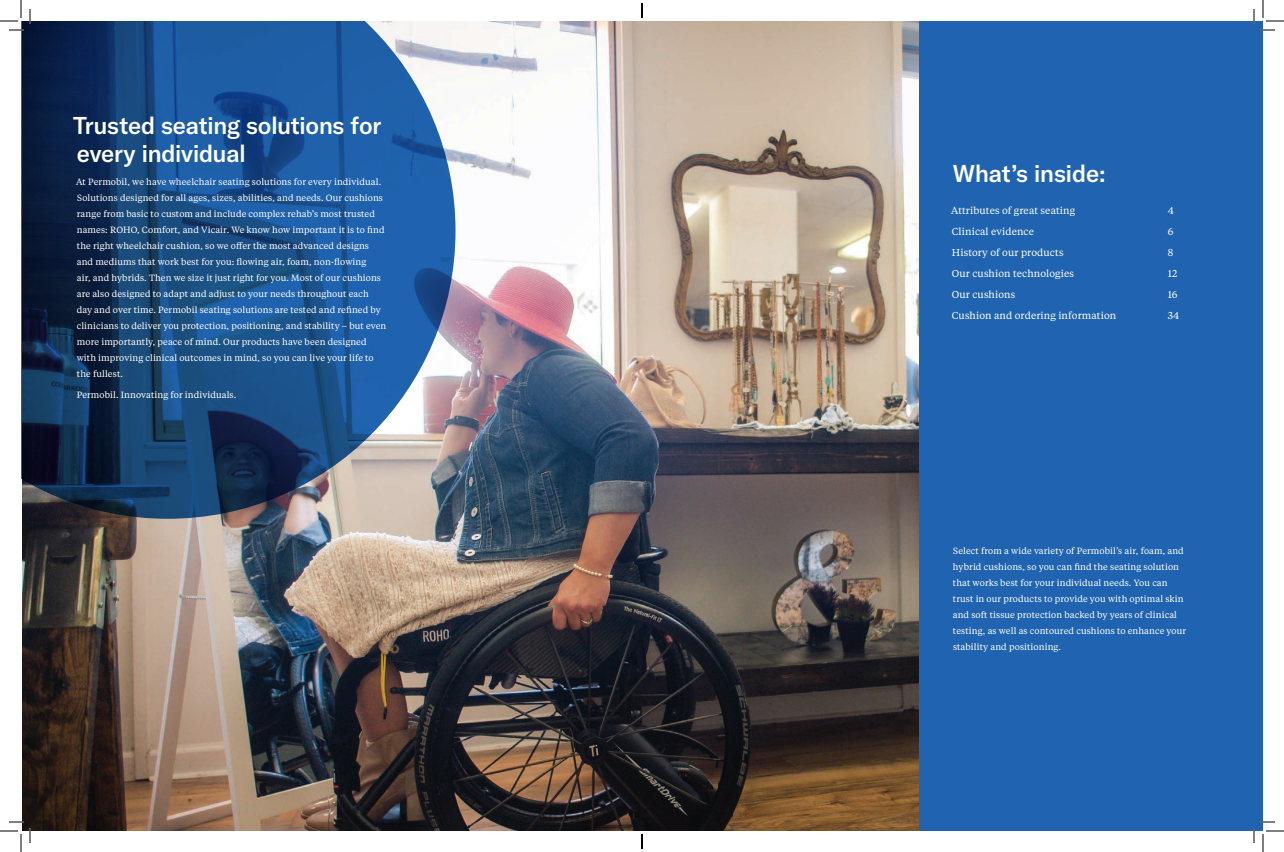
<style>
.page{position:relative;width:1284px;height:852px;background:#fff}
.page>*{position:absolute;margin:0;border:0;box-sizing:border-box;transform-origin:0 0}
.t1{font:500 24px/28px "GT America";letter-spacing:-.005em;color:#fff}
.t2{font:10px "Tiempos Text";letter-spacing:.01em;color:#fff}
.t3{font:9px/16px "Tiempos Text";letter-spacing:.01em;color:#fff}
</style>
<div class="page">
<img style="left:22px;top:21px;width:897px;height:810px">
<svg style="left:21px;top:21px;width:435px;height:498px"></svg>
<div style="left:919px;top:21px;width:344px;height:810px;background:#2064b1"></div>
<svg style="left:0;top:0;width:31px;height:31px"></svg>
<svg style="left:0;top:821px;width:31px;height:31px"></svg>
<svg style="left:1253px;top:0;width:31px;height:31px"></svg>
<svg style="left:1253px;top:821px;width:31px;height:31px"></svg>
<svg style="left:641px;top:3px;width:2px;height:15px"></svg>
<svg style="left:641px;top:834px;width:2px;height:15px"></svg>
<h1 class="t1" style="left:73px;top:112px;width:310px">Trusted seating solutions for every individual</h1>
<p class="t3" style="left:76px;top:174px;width:312px">At Permobil, we have wheelchair seating solutions for every individual.<br>Solutions designed for all ages, sizes, abilities, and needs. Our cushions range from basic to custom and include complex rehab’s most trusted names: ROHO, Comfort, and Vicair. We know how important it is to find the right wheelchair cushion, so we offer the most advanced designs and mediums that work best for you: flowing air, foam, non-flowing<br>air, and hybrids. Then we size it just right for you. Most of our cushions are also designed to adapt and adjust to your needs throughout each<br>day and over time. Permobil seating solutions are tested and refined by clinicians to deliver you protection, positioning, and stability – but even more importantly, peace of mind. Our products have been designed with improving clinical outcomes in mind, so you can live your life to the fullest.</p>
<p class="t3" style="left:77px;top:386px;width:161px">Permobil. Innovating for individuals.</p>
<h1 class="t1" style="left:953px;top:159px;width:154px">What’s inside:</h1>
<p class="t2" style="left:951px;top:203px;width:126px">Attributes of great seating</p>
<p class="t2" style="left:1168px;top:203px;width:8px">4</p>
<p class="t2" style="left:952px;top:224px;width:84px">Clinical evidence</p>
<p class="t2" style="left:1168px;top:224px;width:7px">6</p>
<p class="t2" style="left:952px;top:245px;width:113px">History of our products</p>
<p class="t2" style="left:1168px;top:245px;width:7px">8</p>
<p class="t2" style="left:952px;top:266px;width:124px">Our cushion technologies</p>
<p class="t2" style="left:1168px;top:266px;width:11px">12</p>
<p class="t2" style="left:952px;top:287px;width:65px">Our cushions</p>
<p class="t2" style="left:1168px;top:287px;width:11px">16</p>
<p class="t2" style="left:952px;top:308px;width:166px">Cushion and ordering information</p>
<p class="t2" style="left:1168px;top:308px;width:13px">34</p>
<p class="t3" style="left:953px;top:543px;width:235px">Select from a wide variety of Permobil’s air, foam, and hybrid cushions, so you can find the seating solution that works best for your individual needs. You can trust in our products to provide you with optimal skin and soft tissue protection backed by years of clinical testing, as well as contoured cushions to enhance your stability and positioning.</p>
</div>
